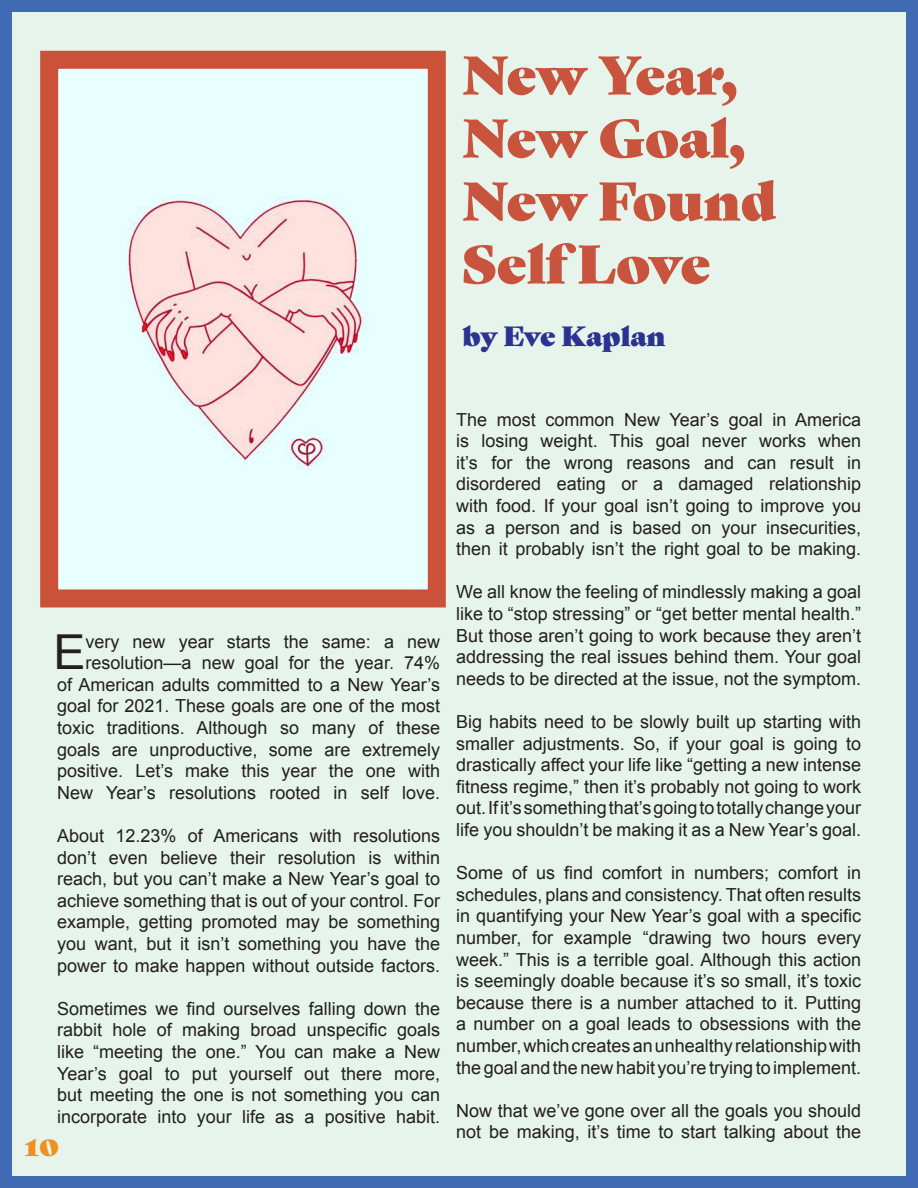
<style>
.page{position:relative;width:918px;height:1188px;background:#fff}
.page>*{position:absolute;margin:0;border:0;box-sizing:border-box;transform-origin:0 0}
.t1{font:52.5px "Gastromond";color:#c9543e}
.t2{font:48.15px "Arial";color:#231f20}
.t3{font:30px "Gastromond";color:#f2901f}
.t4{font:27px "Gastromond";color:#2b3292}
.t5{font:18px/21.6px "Arial";color:#231f20;text-align:justify}
</style>
<div class="page">
<div style="left:6px;top:6px;width:906px;height:1176px;background:#e6f4ec"></div>
<div style="left:0;top:0;width:918px;height:1188px;border:12px solid #406ab4"></div>
<img style="left:59px;top:70px;width:368px;height:519px">
<div style="left:40px;top:51px;width:406px;height:557px;border:18px solid #cb5138"></div>
<p class="t1" style="left:463px;top:34px;width:277px">New Year,</p>
<p class="t1" style="left:463px;top:97px;width:285px">New Goal,</p>
<p class="t1" style="left:463px;top:160px;width:315px">New Found</p>
<p class="t1" style="left:463px;top:223px;width:250px">Self Love</p>
<p class="t4" style="left:463px;top:316px;width:205px">by Eve Kaplan</p>
<p class="t5" style="left:57px;top:631px;width:384px;text-align:right">very new year starts the same: a new resolution—a new goal for the year. 74%<br>of American adults committed to a New Year’s goal for 2021. These goals are one of the most toxic traditions. Although so many of these goals are unproductive, some are extremely positive. Let’s make this year the one with New Year’s resolutions rooted in self love.</p>
<p class="t5" style="left:57px;top:825px;width:384px">About 12.23% of Americans with resolutions don’t even believe their resolution is within reach, but you can’t make a New Year’s goal to achieve something that is out of your control. For example, getting promoted may be something you want, but it isn’t something you have the power to make happen without outside factors.</p>
<p class="t5" style="left:57px;top:998px;width:384px">Sometimes we find ourselves falling down the rabbit hole of making broad unspecific goals like “meeting the one.” You can make a New Year’s goal to put yourself out there more, but meeting the one is not something you can incorporate into your life as a positive habit.</p>
<p class="t2" style="left:53px;top:621px;width:34px">E</p>
<p class="t3" style="left:25px;top:1122px;width:36px">10</p>
<p class="t5" style="left:456px;top:409px;width:406px">The most common New Year’s goal in America is losing weight. This goal never works when it’s for the wrong reasons and can result in disordered eating or a damaged relationship with food. If your goal isn’t going to improve you as a person and is based on your insecurities, then it probably isn’t the right goal to be making.</p>
<p class="t5" style="left:456px;top:582px;width:406px">We all know the feeling of mindlessly making a goal like to “stop stressing” or “get better mental health.” But those aren’t going to work because they aren’t addressing the real issues behind them. Your goal needs to be directed at the issue, not the symptom.</p>
<p class="t5" style="left:456px;top:711px;width:406px">Big habits need to be slowly built up starting with smaller adjustments. So, if your goal is going to drastically affect your life like “getting a new intense fitness regime,” then it’s probably not going to work out. If it’s something that’s going to totally change your life you shouldn’t be making it as a New Year’s goal.</p>
<p class="t5" style="left:456px;top:862px;width:406px">Some of us find comfort in numbers; comfort in schedules, plans and consistency. That often results in quantifying your New Year’s goal with a specific number, for example “drawing two hours every week.” This is a terrible goal. Although this action is seemingly doable because it’s so small, it’s toxic because there is a number attached to it. Putting a number on a goal leads to obsessions with the number, which creates an unhealthy relationship with the goal and the new habit you’re trying to implement.</p>
<p class="t5" style="left:456px;top:1100px;width:406px">Now that we’ve gone over all the goals you should not be making, it’s time to start talking about the</p>
</div>
